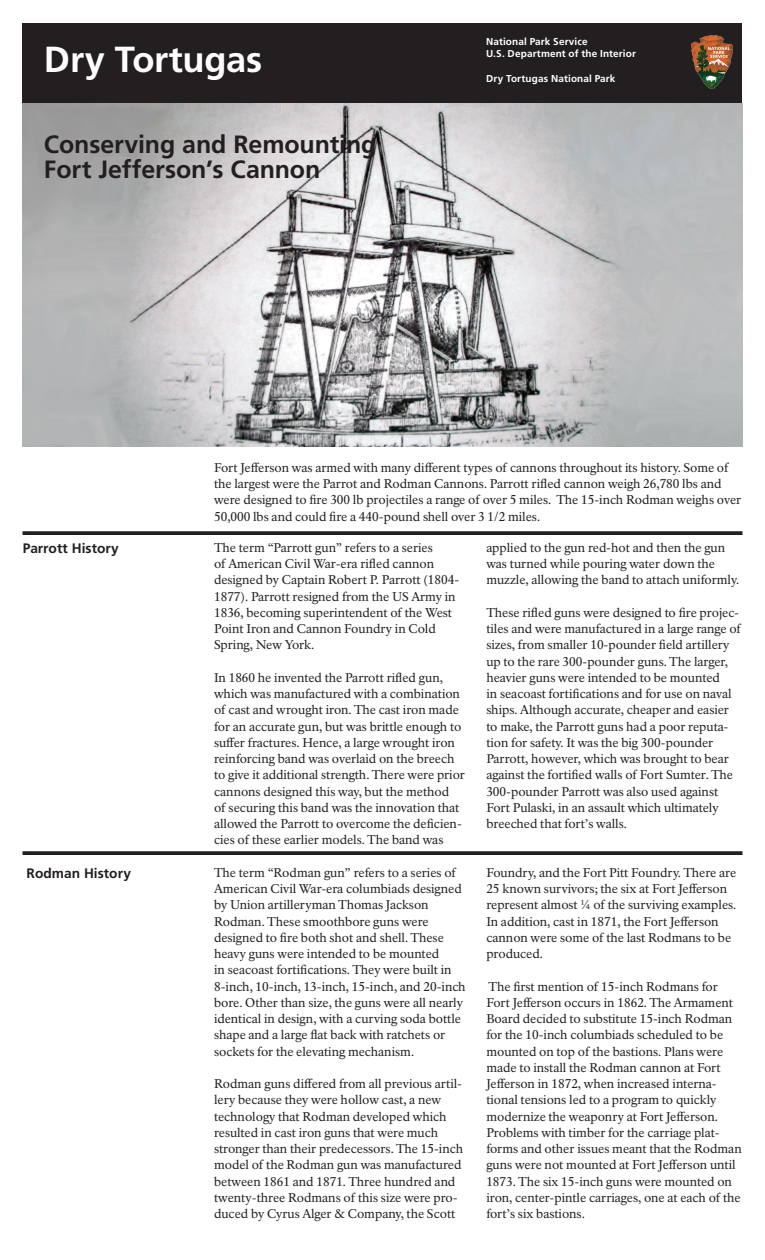
<style>
.page{position:relative;width:765px;height:1260px;background:#fff}
.page>*{position:absolute;margin:0;border:0;box-sizing:border-box;transform-origin:0 0}
.t1{font:700 36.25px "Frutiger LT Std";letter-spacing:-.005em;color:#fff}
.t2{font:700 25px/25px "Frutiger LT Std";letter-spacing:-.005em;color:#231f20}
.t3{font:700 13.75px "Frutiger LT Std";color:#231f20}
.t4{font:12.5px/16.2px "NPS Rawlinson OT";color:#231f20}
.t5{font:700 10px/12.5px "Frutiger LT Std";letter-spacing:.015em;color:#fff}
</style>
<div class="page">
<img style="left:22px;top:104px;width:721px;height:343px">
<svg style="left:22px;top:531px;width:720px;height:4px;background:#302c2d"></svg>
<svg style="left:22px;top:851px;width:720px;height:4px;background:#302c2d"></svg>
<div style="left:22px;top:23px;width:720px;height:80px;background:#231f20"></div>
<img style="left:692px;top:35px;width:41px;height:54px">
<h1 class="t1" style="left:44px;top:38px;width:220px">Dry Tortugas</h1>
<p class="t5" style="left:486px;top:35px;width:151px">National Park Service<br>U.S. Department of the Interior</p>
<p class="t5" style="left:486px;top:73px;width:131px">Dry Tortugas National Park</p>
<h2 class="t2" style="left:44px;top:132px;width:334px">Conserving and Remounting<br>Fort Jefferson’s Cannon</h2>
<p class="t3" style="left:23px;top:540px;width:97px">Parrott History</p>
<p class="t4" style="left:214px;top:460px;width:529px">Fort Jefferson was armed with many different types of cannons throughout its history. Some of the largest were the Parrot and Rodman Cannons. Parrott rifled cannon weigh 26,780 lbs and were designed to fire 300 lb projectiles a range of over 5 miles. The 15-inch Rodman weighs over 50,000 lbs and could fire a 440-pound shell over 3 1/2 miles.</p>
<p class="t4" style="left:214px;top:540px;width:247px">The term “Parrott gun” refers to a series<br>of American Civil War-era rifled cannon designed by Captain Robert P. Parrott (1804- 1877). Parrott resigned from the US Army in 1836, becoming superintendent of the West Point Iron and Cannon Foundry in Cold Spring, New York.</p>
<p class="t4" style="left:214px;top:670px;width:252px">In 1860 he invented the Parrott rifled gun, which was manufactured with a combination of cast and wrought iron. The cast iron made for an accurate gun, but was brittle enough to suffer fractures. Hence, a large wrought iron reinforcing band was overlaid on the breech to give it additional strength. There were prior cannons designed this way, but the method<br>of securing this band was the innovation that allowed the Parrott to overcome the deficien&shy;cies of these earlier models. The band was</p>
<p class="t4" style="left:486px;top:540px;width:254px">applied to the gun red-hot and then the gun was turned while pouring water down the muzzle, allowing the band to attach uniformly.</p>
<p class="t4" style="left:486px;top:605px;width:256px">These rifled guns were designed to fire projec&shy;tiles and were manufactured in a large range of sizes, from smaller 10-pounder field artillery up to the rare 300-pounder guns. The larger, heavier guns were intended to be mounted<br>in seacoast fortifications and for use on naval ships. Although accurate, cheaper and easier to make, the Parrott guns had a poor reputa&shy;tion for safety. It was the big 300-pounder Parrott, however, which was brought to bear against the fortified walls of Fort Sumter. The 300-pounder Parrott was also used against Fort Pulaski, in an assault which ultimately breeched that fort’s walls.</p>
<p class="t3" style="left:27px;top:865px;width:106px">Rodman History</p>
<p class="t4" style="left:214px;top:865px;width:253px">The term “Rodman gun” refers to a series of American Civil War-era columbiads designed by Union artilleryman Thomas Jackson Rodman. These smoothbore guns were designed to fire both shot and shell. These heavy guns were intended to be mounted<br>in seacoast fortifications. They were built in 8-inch, 10-inch, 13-inch, 15-inch, and 20-inch bore. Other than size, the guns were all nearly identical in design, with a curving soda bottle shape and a large flat back with ratchets or sockets for the elevating mechanism.</p>
<p class="t4" style="left:214px;top:1076px;width:251px">Rodman guns differed from all previous artil&shy;lery because they were hollow cast, a new technology that Rodman developed which resulted in cast iron guns that were much stronger than their predecessors. The 15-inch model of the Rodman gun was manufactured between 1861 and 1871. Three hundred and twenty-three Rodmans of this size were pro&shy;duced by Cyrus Alger &amp; Company, the Scott</p>
<p class="t4" style="left:486px;top:865px;width:252px">Foundry, and the Fort Pitt Foundry. There are 25 known survivors; the six at Fort Jefferson represent almost ¼ of the surviving examples.<br>In addition, cast in 1871, the Fort Jefferson cannon were some of the last Rodmans to be produced.</p>
<p class="t4" style="left:486px;top:978px;width:257px">The first mention of 15-inch Rodmans for Fort Jefferson occurs in 1862. The Armament Board decided to substitute 15-inch Rodman for the 10-inch columbiads scheduled to be mounted on top of the bastions. Plans were made to install the Rodman cannon at Fort Jefferson in 1872, when increased interna&shy;tional tensions led to a program to quickly modernize the weaponry at Fort Jefferson.<br>Problems with timber for the carriage plat&shy;forms and other issues meant that the Rodman guns were not mounted at Fort Jefferson until 1873. The six 15-inch guns were mounted on iron, center-pintle carriages, one at each of the fort’s six bastions.</p>
</div>
